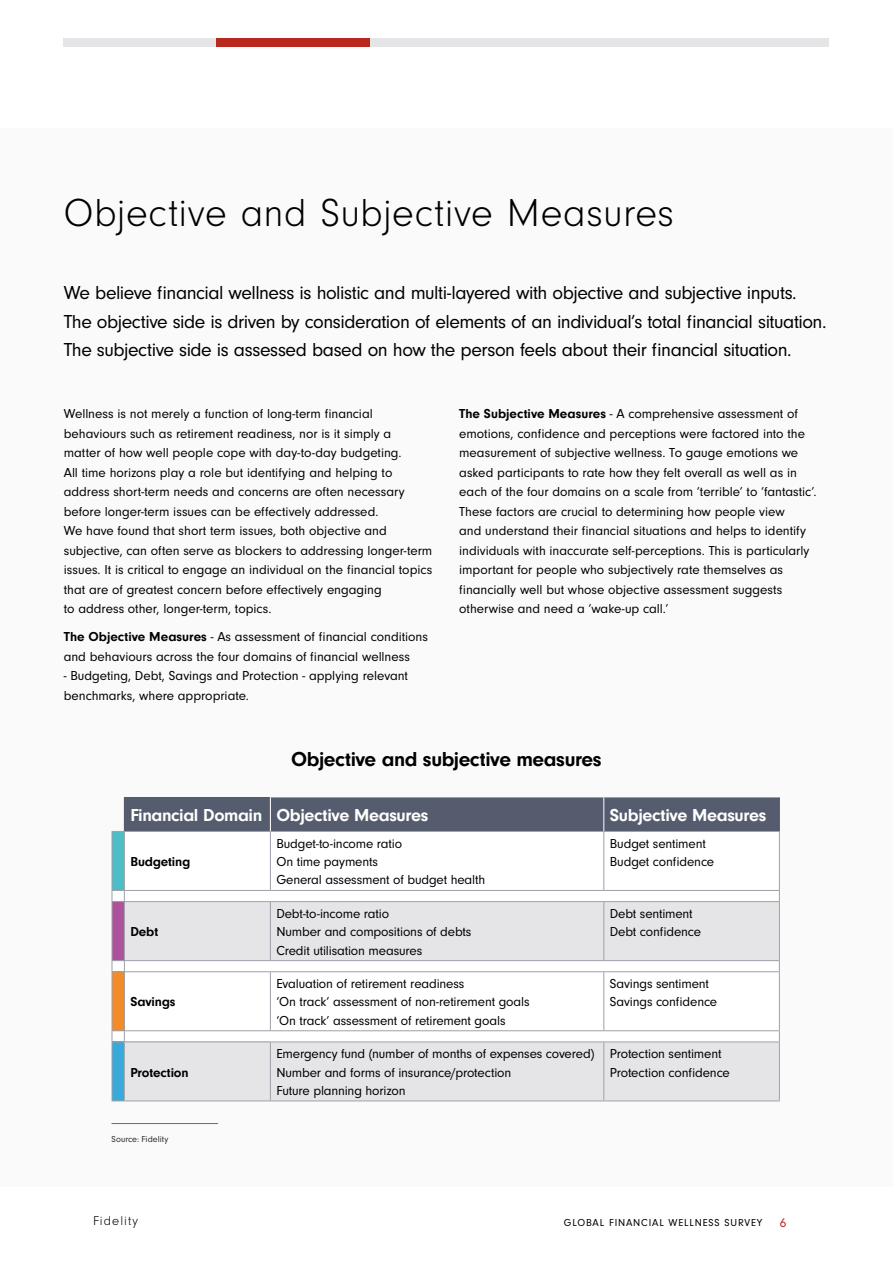
<style>
.page{position:relative;width:893px;height:1263px;background:#fff}
.page>*{position:absolute;margin:0;border:0;box-sizing:border-box;transform-origin:0 0}
.t1{font:40.5px "Neuzeit Gro T Ligh";letter-spacing:.015em;color:#000}
.t2{font:700 21px "Neuzeit Gro T";letter-spacing:-.02em;color:#000}
.t3{font:19.5px/28.5px "Neuzeit Gro T";letter-spacing:-.025em;color:#000}
.t4{font:700 18px "Neuzeit Gro T";letter-spacing:-.02em;color:#fff}
.t5{font:13.5px/19.5px "Neuzeit Gro T";letter-spacing:-.005em;color:#000}
.t6{font:700 13.5px "Neuzeit Gro T";letter-spacing:-.01em;color:#000}
.t7{font:13.2px "Neuzeit Gro T Ligh";letter-spacing:.08em;color:#000}
.t8{font:13.2px "Neuzeit Gro T";color:#b8281f}
.t9{font:10.5px "Neuzeit Gro T";letter-spacing:.08em;color:#000}
.t10{font:9px "Neuzeit Gro T";color:#29292d}
.s1{font-weight:700}
</style>
<div class="page">
<div style="left:0;top:128px;width:893px;height:1058px;background:#fbfafa"></div>
<div style="left:64px;top:38px;width:765px;height:8px;background:#e5e5e7"></div>
<div style="left:217px;top:38px;width:153px;height:8px;background:#b8281f"></div>
<hr style="left:112px;top:1123px;width:106px;height:1px;background:#6c6a68">
<div style="left:124px;top:797px;width:146px;height:34px;background:#555c6e"></div>
<div style="left:271px;top:797px;width:508px;height:34px;background:#555c6e"></div>
<div style="left:112px;top:831px;width:12px;height:59px;background:#4dbdc6"></div>
<div style="left:112px;top:902px;width:12px;height:58px;background:#ad529a"></div>
<svg style="left:125px;top:902px;width:654px;height:198px;fill:#e5e5e7"></svg>
<div style="left:112px;top:972px;width:12px;height:59px;background:#f28b28"></div>
<div style="left:112px;top:1042px;width:12px;height:59px;background:#39a9da"></div>
<div style="left:124px;top:1042px;width:146px;height:59px;background:#e5e5e7"></div>
<hr style="left:603px;top:797px;width:1px;height:34px;background:#fff">
<hr style="left:270px;top:901px;width:334px;height:1px;background:#9ea1aa">
<hr style="left:270px;top:971px;width:334px;height:1px;background:#9ea1aa">
<hr style="left:270px;top:1041px;width:334px;height:1px;background:#9ea1aa">
<hr style="left:270px;top:1100px;width:334px;height:1px;background:#9ea1aa">
<hr style="left:603px;top:832px;width:1px;height:58px;background:#9ea1aa">
<hr style="left:779px;top:832px;width:1px;height:58px;background:#9ea1aa">
<hr style="left:604px;top:901px;width:176px;height:1px;background:#9ea1aa">
<hr style="left:603px;top:902px;width:1px;height:58px;background:#9ea1aa">
<hr style="left:779px;top:902px;width:1px;height:58px;background:#9ea1aa">
<hr style="left:604px;top:971px;width:176px;height:1px;background:#9ea1aa">
<hr style="left:603px;top:972px;width:1px;height:58px;background:#9ea1aa">
<hr style="left:779px;top:972px;width:1px;height:58px;background:#9ea1aa">
<hr style="left:604px;top:1041px;width:176px;height:1px;background:#9ea1aa">
<hr style="left:603px;top:1042px;width:1px;height:58px;background:#9ea1aa">
<hr style="left:779px;top:1042px;width:1px;height:58px;background:#9ea1aa">
<hr style="left:604px;top:1100px;width:176px;height:1px;background:#9ea1aa">
<hr style="left:270px;top:832px;width:1px;height:58px;background:#9ea1aa">
<hr style="left:124px;top:1042px;width:1px;height:58px;background:#9ea1aa">
<hr style="left:124px;top:902px;width:1px;height:58px;background:#9ea1aa">
<hr style="left:112px;top:902px;width:1px;height:58px;background:#9ea1aa">
<hr style="left:124px;top:901px;width:146px;height:1px;background:#9ea1aa">
<hr style="left:270px;top:902px;width:1px;height:58px;background:#9ea1aa">
<hr style="left:124px;top:960px;width:146px;height:1px;background:#9ea1aa">
<hr style="left:270px;top:960px;width:334px;height:1px;background:#9ea1aa">
<hr style="left:604px;top:960px;width:176px;height:1px;background:#9ea1aa">
<svg style="left:112px;top:960px;width:13px;height:12px"></svg>
<hr style="left:112px;top:972px;width:1px;height:58px;background:#9ea1aa">
<hr style="left:124px;top:971px;width:146px;height:1px;background:#9ea1aa">
<hr style="left:124px;top:972px;width:1px;height:58px;background:#9ea1aa">
<hr style="left:270px;top:972px;width:1px;height:58px;background:#9ea1aa">
<hr style="left:124px;top:1030px;width:146px;height:1px;background:#9ea1aa">
<hr style="left:270px;top:1030px;width:334px;height:1px;background:#9ea1aa">
<hr style="left:604px;top:1030px;width:176px;height:1px;background:#9ea1aa">
<hr style="left:124px;top:890px;width:146px;height:1px;background:#9ea1aa">
<hr style="left:270px;top:890px;width:334px;height:1px;background:#9ea1aa">
<hr style="left:604px;top:890px;width:176px;height:1px;background:#9ea1aa">
<svg style="left:112px;top:1030px;width:13px;height:12px"></svg>
<hr style="left:112px;top:1042px;width:1px;height:58px;background:#9ea1aa">
<hr style="left:124px;top:1041px;width:146px;height:1px;background:#9ea1aa">
<hr style="left:270px;top:1042px;width:1px;height:58px;background:#9ea1aa">
<svg style="left:112px;top:1100px;width:12px;height:1px"></svg>
<hr style="left:124px;top:1100px;width:146px;height:1px;background:#9ea1aa">
<svg style="left:112px;top:831px;width:12px;height:1px"></svg>
<hr style="left:112px;top:832px;width:1px;height:58px;background:#9ea1aa">
<hr style="left:124px;top:832px;width:1px;height:58px;background:#9ea1aa">
<svg style="left:112px;top:890px;width:13px;height:12px"></svg>
<hr style="left:270px;top:831px;width:334px;height:1px;background:#9ea1aa">
<hr style="left:604px;top:831px;width:176px;height:1px;background:#9ea1aa">
<hr style="left:270px;top:797px;width:1px;height:34px;background:#fff">
<hr style="left:124px;top:831px;width:146px;height:1px;background:#9ea1aa">
<hr style="left:779px;top:797px;width:1px;height:34px;background:#555c6e">
<h1 class="t1" style="left:64px;top:191px;width:612px">Objective and Subjective Measures</h1>
<p class="t3" style="left:64px;top:279px;width:764px">We believe financial wellness is holistic and multi-layered with objective and subjective inputs.<br>The objective side is driven by consideration of elements of an individual’s total financial situation.<br>The subjective side is assessed based on how the person feels about their financial situation.</p>
<p class="t5" style="left:64px;top:404px;width:370px">Wellness is not merely a function of long-term financial behaviours such as retirement readiness, nor is it simply a<br>matter of how well people cope with day-to-day budgeting.<br>All time horizons play a role but identifying and helping to address short-term needs and concerns are often necessary before longer-term issues can be effectively addressed.<br>We have found that short term issues, both objective and subjective, can often serve as blockers to addressing longer-term issues. It is critical to engage an individual on the financial topics that are of greatest concern before effectively engaging<br>to address other, longer-term, topics.</p>
<p class="t5" style="left:64px;top:627px;width:366px"><span class="s1">The Objective Measures</span> - As assessment of financial conditions and behaviours across the four domains of financial wellness</p>
<p class="t5" style="left:64px;top:666px;width:346px">- Budgeting, Debt, Savings and Protection - applying relevant benchmarks, where appropriate.</p>
<p class="t5" style="left:459px;top:404px;width:359px"><span class="s1">The Subjective Measures</span> - A comprehensive assessment of emotions, confidence and perceptions were factored into the measurement of subjective wellness. To gauge emotions we asked participants to rate how they felt overall as well as in each of the four domains on a scale from ‘terrible’ to ‘fantastic’.<br>These factors are crucial to determining how people view<br>and understand their financial situations and helps to identify individuals with inaccurate self-perceptions. This is particularly important for people who subjectively rate themselves as financially well but whose objective assessment suggests otherwise and need a ‘wake-up call.’</p>
<h2 class="t2" style="left:291px;top:748px;width:312px">Objective and subjective measures</h2>
<h3 class="t4" style="left:130px;top:805px;width:299px">Financial Domain Objective Measures</h3>
<h3 class="t4" style="left:610px;top:805px;width:158px">Subjective Measures</h3>
<p class="t6" style="left:130px;top:854px;width:61px">Budgeting</p>
<p class="t5" style="left:276px;top:834px;width:210px;line-height:18.3px">Budget-to-income ratio<br>On time payments<br>General assessment of budget health</p>
<p class="t5" style="left:610px;top:834px;width:106px;line-height:18.3px">Budget sentiment<br>Budget confidence</p>
<p class="t6" style="left:130px;top:924px;width:29px">Debt</p>
<p class="t6" style="left:130px;top:994px;width:47px">Savings</p>
<p class="t6" style="left:130px;top:1064px;width:60px">Protection</p>
<p class="t10" style="left:112px;top:1134px;width:58px">Source: Fidelity</p>
<p class="t5" style="left:276px;top:904px;width:197px;line-height:18.3px">Debt-to-income ratio<br>Number and compositions of debts<br>Credit utilisation measures</p>
<p class="t5" style="left:610px;top:904px;width:93px;line-height:18.3px">Debt sentiment<br>Debt confidence</p>
<p class="t5" style="left:276px;top:975px;width:255px;line-height:18.3px">Evaluation of retirement readiness<br>‘On track’ assessment of non-retirement goals ‘On track’ assessment of retirement goals</p>
<p class="t5" style="left:610px;top:975px;width:109px;line-height:18.3px">Savings sentiment<br>Savings confidence</p>
<p class="t5" style="left:276px;top:1045px;width:320px;line-height:18.3px">Emergency fund (number of months of expenses covered)<br>Number and forms of insurance/protection<br>Future planning horizon</p>
<p class="t5" style="left:610px;top:1045px;width:122px;line-height:18.3px">Protection sentiment<br>Protection confidence</p>
<p class="t7" style="left:93px;top:1213px;width:47px">Fidelity</p>
<p class="t9" style="left:564px;top:1216px;width:200px">GLOBAL FINANCIAL WELLNESS SURVEY</p>
<p class="t8" style="left:780px;top:1215px;width:8px">6</p>
</div>
